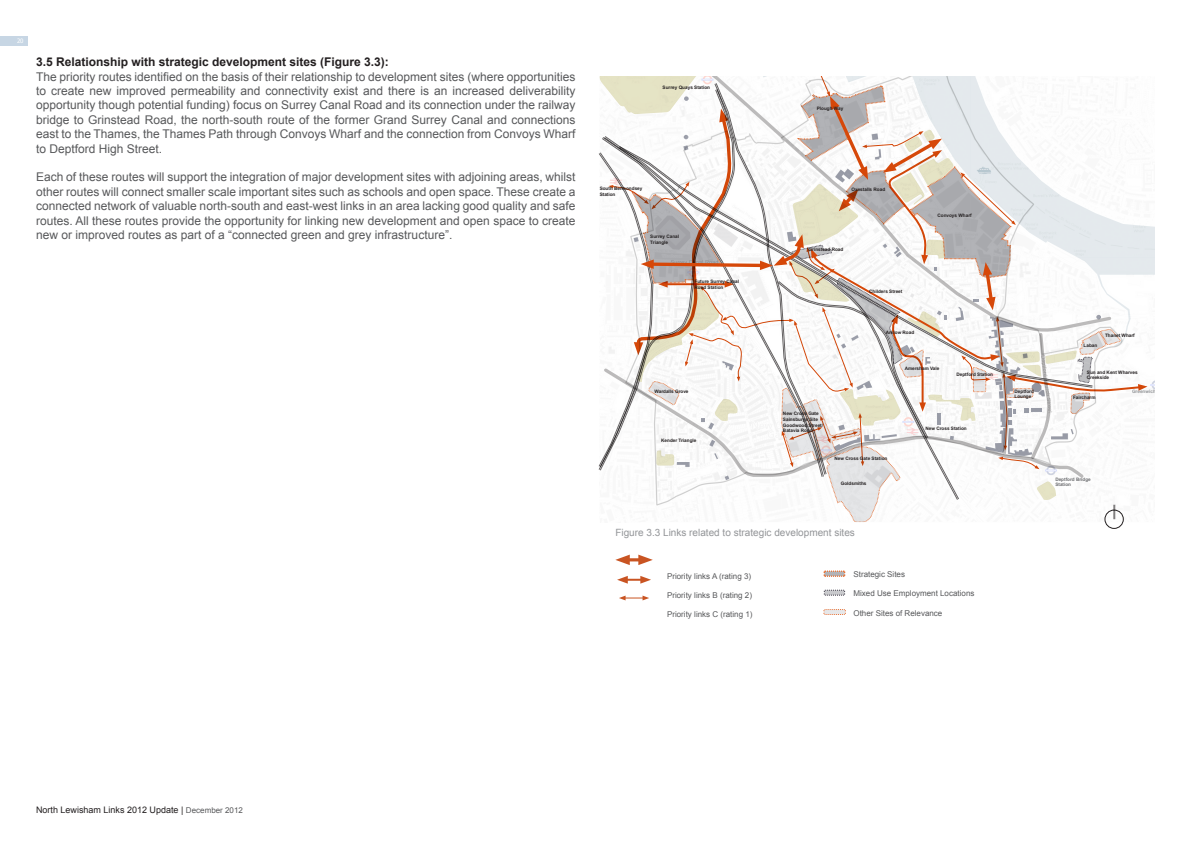
<style>
.page{position:relative;width:1191px;height:842px;background:#fff}
.page>*{position:absolute;margin:0;border:0;box-sizing:border-box;transform-origin:0 0}
.t1{font:12px/14.4px "Arial";color:#57585a;text-align:justify}
.t2{font:700 12px "Arial";color:#231f20}
.t3{font:10px "Arial";color:#939598}
.t4{font:9px "Arial";color:#231f20}
.t5{font:8px "Arial";color:#57585a}
.t6{font:6px "Tahoma";color:#fff}
.t7{font:700 4.7px/5.6px "Arial";color:#231f20}
.t8{font:700 4.7px/5.6px "Arial";color:#6c6d70}
.t9{font:700 4.7px "Arial";color:#939598}
.s1{font-size:8px;color:#57585a}
</style>
<div class="page">
<div style="left:0;top:36px;width:28px;height:10px;background:#c7d6e4"></div>
<svg style="left:598px;top:76px;width:557px;height:453px"></svg>
<svg style="left:823px;top:589px;width:22px;height:7px"></svg>
<svg style="left:823px;top:570px;width:23px;height:7px"></svg>
<svg style="left:823px;top:609px;width:23px;height:6px"></svg>
<hr style="left:624px;top:558px;width:20px;height:3px;background:#c95422">
<svg style="left:615px;top:555px;width:15px;height:10px"></svg>
<svg style="left:638px;top:555px;width:15px;height:10px"></svg>
<hr style="left:624px;top:579px;width:20px;height:2px;background:#c95422">
<svg style="left:617px;top:576px;width:11px;height:8px"></svg>
<svg style="left:640px;top:576px;width:11px;height:8px"></svg>
<svg style="left:619px;top:596px;width:30px;height:4px"></svg>
<p class="t6" style="left:17px;top:37px;width:8px">20</p>
<p class="t2" style="left:36px;top:54px;width:354px">3.5 Relationship with strategic development sites (Figure 3.3):</p>
<p class="t1" style="left:36px;top:69px;width:541px">The priority routes identified on the basis of their relationship to development sites (where opportunities to create new improved permeability and connectivity exist and there is an increased deliverability opportunity though potential funding) focus on Surrey Canal Road and its connection under the railway bridge to Grinstead Road, the north-south route of the former Grand Surrey Canal and connections east to the Thames, the Thames Path through Convoys Wharf and the connection from Convoys Wharf to Deptford High Street.</p>
<p class="t1" style="left:36px;top:170px;width:541px">Each of these routes will support the integration of major development sites with adjoining areas, whilst other routes will connect smaller scale important sites such as schools and open space. These create a connected network of valuable north-south and east-west links in an area lacking good quality and safe routes. All these routes provide the opportunity for linking new development and open space to create new or improved routes as part of a “connected green and grey infrastructure”.</p>
<p class="t7" style="left:662px;top:85px;width:49px">Surrey Quays Station</p>
<p class="t7" style="left:817px;top:105px;width:28px">Plough Way</p>
<p class="t7" style="left:599px;top:186px;width:44px">South Bermondsey<br>Station</p>
<p class="t7" style="left:650px;top:234px;width:30px">Surrey Canal<br>Triangle</p>
<p class="t7" style="left:694px;top:279px;width:46px">Future Surrey Canal<br>Road Station</p>
<p class="t7" style="left:654px;top:388px;width:36px">Wardalls Grove</p>
<p class="t7" style="left:661px;top:438px;width:37px">Kender Triangle</p>
<p class="t7" style="left:851px;top:187px;width:35px">Oxestalls Road</p>
<p class="t7" style="left:808px;top:246px;width:36px">Grinstead Road</p>
<p class="t7" style="left:937px;top:212px;width:36px">Convoys Wharf</p>
<p class="t7" style="left:783px;top:411px;width:42px">New Cross Gate<br>Sainsburys Site<br>Goodwood Street/<br>Batavia Road</p>
<p class="t7" style="left:869px;top:288px;width:35px">Childers Street</p>
<p class="t7" style="left:885px;top:330px;width:30px">Arklow Road</p>
<p class="t7" style="left:904px;top:365px;width:36px">Amersham Vale</p>
<p class="t7" style="left:956px;top:372px;width:38px">Deptford Station</p>
<p class="t7" style="left:925px;top:426px;width:43px">New Cross Station</p>
<p class="t7" style="left:834px;top:456px;width:54px">New Cross Gate Station</p>
<p class="t7" style="left:841px;top:481px;width:27px">Goldsmiths</p>
<p class="t3" style="left:615px;top:526px;width:241px">Figure 3.3 Links related to strategic development sites</p>
<p class="t5" style="left:853px;top:569px;width:53px">Strategic Sites</p>
<p class="t5" style="left:853px;top:588px;width:122px">Mixed Use Employment Locations</p>
<p class="t5" style="left:853px;top:607px;width:90px">Other Sites of Relevance</p>
<p class="t5" style="left:667px;top:571px;width:86px">Priority links A (rating 3)</p>
<p class="t5" style="left:667px;top:590px;width:86px">Priority links B (rating 2)</p>
<p class="t5" style="left:667px;top:609px;width:87px">Priority links C (rating 1)</p>
<p class="t7" style="left:1014px;top:388px;width:21px">Deptford<br>Lounge</p>
<p class="t7" style="left:1083px;top:342px;width:15px">Laban</p>
<p class="t7" style="left:1105px;top:333px;width:31px">Thanet Wharf</p>
<p class="t7" style="left:1087px;top:369px;width:52px">Sun and Kent Wharves<br>Creekside</p>
<p class="t7" style="left:1073px;top:395px;width:24px">Faircharm</p>
<p class="t9" style="left:1132px;top:389px;width:42px">Greenwich Station</p>
<p class="t8" style="left:1055px;top:476px;width:37px">Deptford Bridge<br>Station</p>
<p class="t4" style="left:36px;top:803px;width:208px">North Lewisham Links 2012 Update | <span class="s1">December 2012</span></p>
</div>
